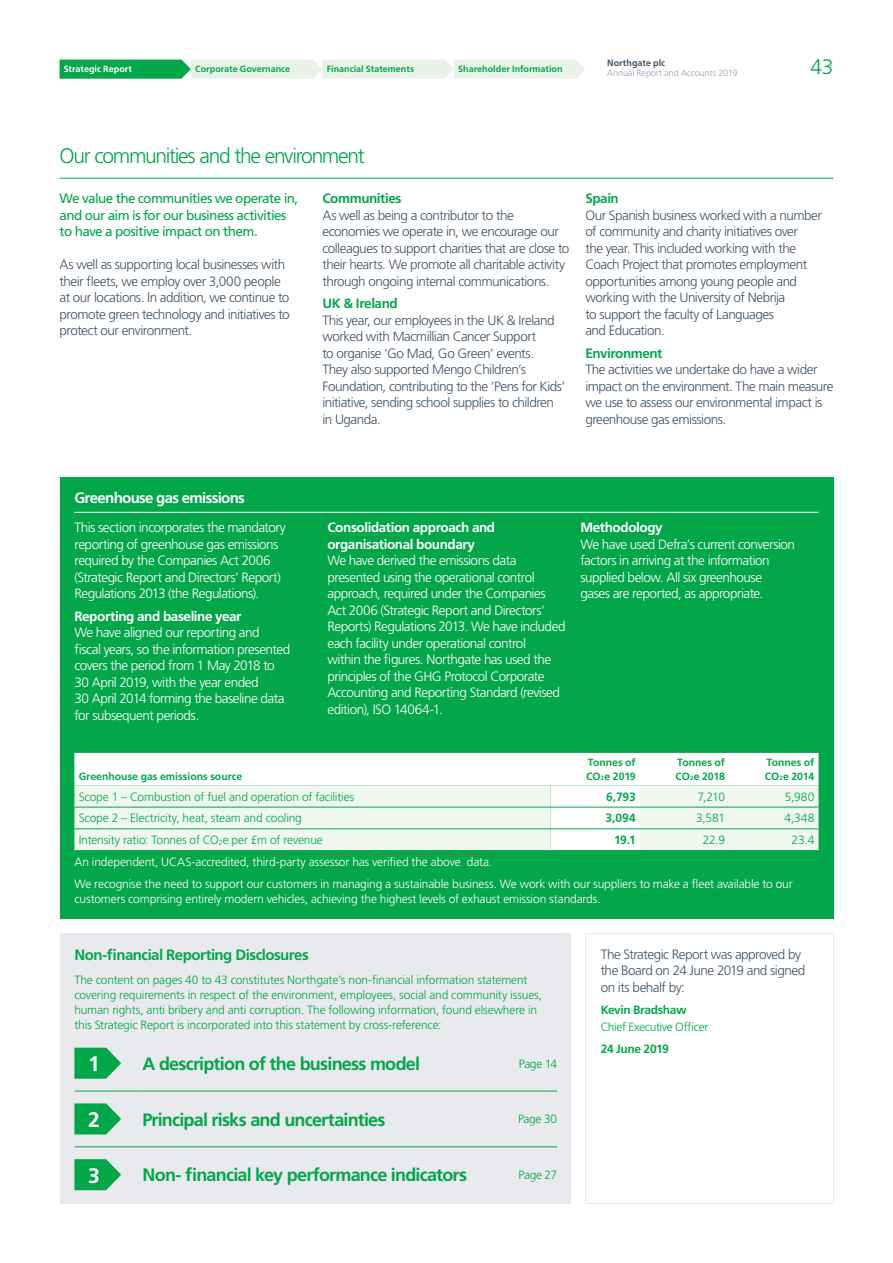
<style>
.page{position:relative;width:893px;height:1263px;background:#fff}
.page>*{position:absolute;margin:0;border:0;box-sizing:border-box;transform-origin:0 0}
.t1{font:300 21px "Frutiger LT Std";letter-spacing:-.06em;color:#04a64a}
.t2{font:700 21px "Frutiger LT Std";color:#fff}
.t3{font:700 18px "Frutiger LT Std";letter-spacing:-.045em;color:#04a64a}
.t4{font:700 15px "Frutiger LT Std";letter-spacing:-.035em;color:#04a64a}
.t5{font:700 15px "Frutiger LT Std";letter-spacing:-.045em;color:#fff}
.t6{font:300 13.5px/16.5px "Frutiger LT Std";letter-spacing:-.035em;color:#415464}
.t7{font:300 13.5px/16.5px "Frutiger LT Std";letter-spacing:-.035em;color:#fff}
.t8{font:13.5px/16.5px "Frutiger LT Std";letter-spacing:-.045em;color:#04a64a}
.t9{font:700 13.5px/16.5px "Frutiger LT Std";letter-spacing:-.03em;color:#fff}
.t10{font:700 13.5px "Frutiger LT Std";letter-spacing:-.03em;color:#04a64a}
.t11{font:300 12px/15px "Frutiger LT Std";letter-spacing:-.015em;color:#04a64a}
.t12{font:300 12px/21.8px "Frutiger LT Std";letter-spacing:-.015em;color:#fff}
.t13{font:700 12px "Frutiger LT Std";letter-spacing:-.025em;color:#04a64a}
.t14{font:700 10.5px/13.5px "Frutiger LT Std";letter-spacing:-.005em;color:#04a64a}
.t15{font:700 9px "Frutiger LT Std";color:#04a64a}
.t16{font:300 9px "Frutiger LT Std";letter-spacing:-.005em;color:#989da8}
.t17{font:700 9px "Frutiger LT Std";color:#fff}
.t18{font:700 9px "Frutiger LT Std";letter-spacing:.005em;color:#415464}
.s1{font-size:6.15px}
</style>
<div class="page">
<hr style="left:60px;top:178px;width:773px;height:1px;background:#04a64a">
<div style="left:60px;top:933px;width:510px;height:270px;background:#e9eaed"></div>
<hr style="left:74px;top:1091px;width:68px;height:1px;background:#04a64a">
<hr style="left:142px;top:1091px;width:364px;height:1px;background:#04a64a">
<hr style="left:506px;top:1091px;width:51px;height:1px;background:#04a64a">
<hr style="left:74px;top:1146px;width:68px;height:1px;background:#04a64a">
<hr style="left:142px;top:1146px;width:364px;height:1px;background:#04a64a">
<hr style="left:506px;top:1146px;width:51px;height:1px;background:#04a64a">
<svg style="left:74px;top:1048px;width:47px;height:31px"></svg>
<svg style="left:74px;top:1103px;width:47px;height:31px"></svg>
<svg style="left:74px;top:1159px;width:47px;height:31px"></svg>
<div style="left:60px;top:477px;width:773px;height:441px;background:#04a64a"></div>
<hr style="left:74px;top:512px;width:745px;height:1px;background:#fff">
<svg style="left:74px;top:753px;width:745px;height:97px;background:#f2f9f2"></svg>
<hr style="left:74px;top:807px;width:477px;height:1px;background:#04a64a">
<hr style="left:551px;top:807px;width:89px;height:1px;background:#04a64a">
<hr style="left:640px;top:807px;width:89px;height:1px;background:#04a64a">
<hr style="left:729px;top:807px;width:90px;height:1px;background:#04a64a">
<hr style="left:74px;top:829px;width:477px;height:1px;background:#04a64a">
<hr style="left:551px;top:829px;width:89px;height:1px;background:#04a64a">
<hr style="left:640px;top:829px;width:89px;height:1px;background:#04a64a">
<hr style="left:729px;top:829px;width:90px;height:1px;background:#04a64a">
<div style="left:585px;top:933px;width:249px;height:271px;border:1px solid #e9eaed"></div>
<svg style="left:60px;top:60px;width:525px;height:19px;background:#b3e0c2"></svg>
<p class="t17" style="left:64px;top:64px;width:70px">Strategic Report</p>
<p class="t15" style="left:195px;top:64px;width:97px">Corporate Governance</p>
<p class="t15" style="left:327px;top:64px;width:89px">Financial Statements</p>
<p class="t15" style="left:458px;top:64px;width:106px">Shareholder Information</p>
<p class="t18" style="left:607px;top:57px;width:60px">Northgate plc</p>
<p class="t16" style="left:607px;top:68px;width:132px">Annual Report and Accounts 2019</p>
<h1 class="t1" style="left:811px;top:55px;width:24px">43</h1>
<h1 class="t1" style="left:60px;top:144px;width:307px">Our communities and the environment</h1>
<p class="t8" style="left:60px;top:191px;width:240px">We value the communities we operate in, and our aim is for our business activities to have a positive impact on them.</p>
<p class="t6" style="left:60px;top:257px;width:232px">As well as supporting local businesses with their fleets, we employ over 3,000 people at our locations. In addition, we continue to promote green technology and initiatives to protect our environment.</p>
<p class="t10" style="left:322px;top:191px;width:81px">Communities</p>
<p class="t6" style="left:322px;top:207px;width:248px">As well as being a contributor to the economies we operate in, we encourage our colleagues to support charities that are close to their hearts. We promote all charitable activity through ongoing internal communications.</p>
<p class="t10" style="left:322px;top:296px;width:77px">UK &amp; Ireland</p>
<p class="t6" style="left:322px;top:312px;width:244px">This year, our employees in the UK &amp; Ireland worked with Macmillian Cancer Support<br>to organise ‘Go Mad, Go Green’ events.<br>They also supported Mengo Children’s Foundation, contributing to the ‘Pens for Kids’ initiative, sending school supplies to children in Uganda.</p>
<p class="t10" style="left:585px;top:191px;width:35px">Spain</p>
<p class="t6" style="left:585px;top:207px;width:238px">Our Spanish business worked with a number of community and charity initiatives over<br>the year. This included working with the Coach Project that promotes employment opportunities among young people and working with the University of Nebrija<br>to support the faculty of Languages<br>and Education.</p>
<p class="t10" style="left:585px;top:345px;width:79px">Environment</p>
<p class="t6" style="left:585px;top:362px;width:250px">The activities we undertake do have a wider impact on the environment. The main measure we use to assess our environmental impact is greenhouse gas emissions.</p>
<p class="t5" style="left:74px;top:489px;width:172px">Greenhouse gas emissions</p>
<p class="t7" style="left:74px;top:520px;width:213px">This section incorporates the mandatory reporting of greenhouse gas emissions required by the Companies Act 2006 (Strategic Report and Directors’ Report)<br>Regulations 2013 (the Regulations).</p>
<p class="t9" style="left:74px;top:608px;width:169px">Reporting and baseline year</p>
<p class="t7" style="left:74px;top:625px;width:217px">We have aligned our reporting and<br>fiscal years, so the information presented covers the period from 1 May 2018 to 30 April 2019, with the year ended<br>30 April 2014 forming the baseline data for subsequent periods.</p>
<p class="t14" style="left:79px;top:769px;width:165px">Greenhouse gas emissions source</p>
<p class="t9" style="left:327px;top:519px;width:169px">Consolidation approach and organisational boundary</p>
<p class="t7" style="left:327px;top:553px;width:240px">We have derived the emissions data presented using the operational control approach, required under the Companies Act 2006 (Strategic Report and Directors’ Reports) Regulations 2013. We have included each facility under operational control<br>within the figures. Northgate has used the principles of the GHG Protocol Corporate Accounting and Reporting Standard (revised edition), ISO 14064-1.</p>
<p class="t9" style="left:580px;top:519px;width:84px">Methodology</p>
<p class="t7" style="left:580px;top:536px;width:216px">We have used Defra’s current conversion factors in arriving at the information supplied below. All six greenhouse<br>gases are reported, as appropriate.</p>
<p class="t14" style="left:586px;top:756px;width:51px">Tonnes of<br>CO<span class="s1">2</span>e 2019</p>
<p class="t14" style="left:675px;top:756px;width:51px">Tonnes of<br>CO<span class="s1">2</span>e 2018</p>
<p class="t14" style="left:765px;top:756px;width:51px">Tonnes of<br>CO<span class="s1">2</span>e 2014</p>
<p class="t11" style="left:79px;top:789px;width:277px">Scope 1 – Combustion of fuel and operation of facilities</p>
<p class="t13" style="left:606px;top:789px;width:31px">6,793</p>
<p class="t11" style="left:698px;top:789px;width:29px">7,210</p>
<p class="t11" style="left:785px;top:789px;width:31px">5,980</p>
<p class="t11" style="left:79px;top:811px;width:225px">Scope 2 – Electricity, heat, steam and cooling</p>
<p class="t13" style="left:606px;top:811px;width:32px">3,094</p>
<p class="t11" style="left:696px;top:811px;width:30px">3,581</p>
<p class="t11" style="left:784px;top:811px;width:31px">4,348</p>
<p class="t11" style="left:79px;top:833px;width:246px">Intensity ratio: Tonnes of CO<sub>2</sub>e per £m of revenue</p>
<p class="t13" style="left:614px;top:833px;width:23px">19.1</p>
<p class="t11" style="left:703px;top:833px;width:24px">22.9</p>
<p class="t11" style="left:791px;top:833px;width:24px">23.4</p>
<p class="t12" style="left:74px;top:851px;width:720px">An independent, UCAS-accredited, third‑party assessor has verified the above data.<br>We recognise the need to support our customers in managing a sustainable business. We work with our suppliers to make a fleet available to our</p>
<p class="t12" style="left:74px;top:888px;width:528px">customers comprising entirely modern vehicles, achieving the highest levels of exhaust emission standards.</p>
<p class="t4" style="left:74px;top:945px;width:236px">Non-financial Reporting Disclosures</p>
<p class="t11" style="left:74px;top:972px;width:469px">The content on pages 40 to 43 constitutes Northgate’s non-financial information statement covering requirements in respect of the environment, employees, social and community issues, human rights, anti bribery and anti corruption. The following information, found elsewhere in this Strategic Report is incorporated into this statement by cross-reference:</p>
<h1 class="t2" style="left:88px;top:1051px;width:13px">1</h1>
<h2 class="t3" style="left:142px;top:1053px;width:279px">A description of the business model</h2>
<p class="t11" style="left:519px;top:1056px;width:40px">Page 14</p>
<h1 class="t2" style="left:88px;top:1107px;width:13px">2</h1>
<h2 class="t3" style="left:142px;top:1109px;width:245px">Principal risks and uncertainties</h2>
<p class="t11" style="left:518px;top:1112px;width:40px">Page 30</p>
<h1 class="t2" style="left:88px;top:1163px;width:13px">3</h1>
<h2 class="t3" style="left:142px;top:1164px;width:326px">Non- financial key performance indicators</h2>
<p class="t11" style="left:519px;top:1168px;width:40px">Page 27</p>
<p class="t6" style="left:601px;top:946px;width:206px">The Strategic Report was approved by the Board on 24 June 2019 and signed on its behalf by:</p>
<p class="t13" style="left:601px;top:1003px;width:88px">Kevin Bradshaw</p>
<p class="t11" style="left:601px;top:1019px;width:109px">Chief Executive Officer</p>
<p class="t13" style="left:601px;top:1042px;width:70px">24 June 2019</p>
</div>
